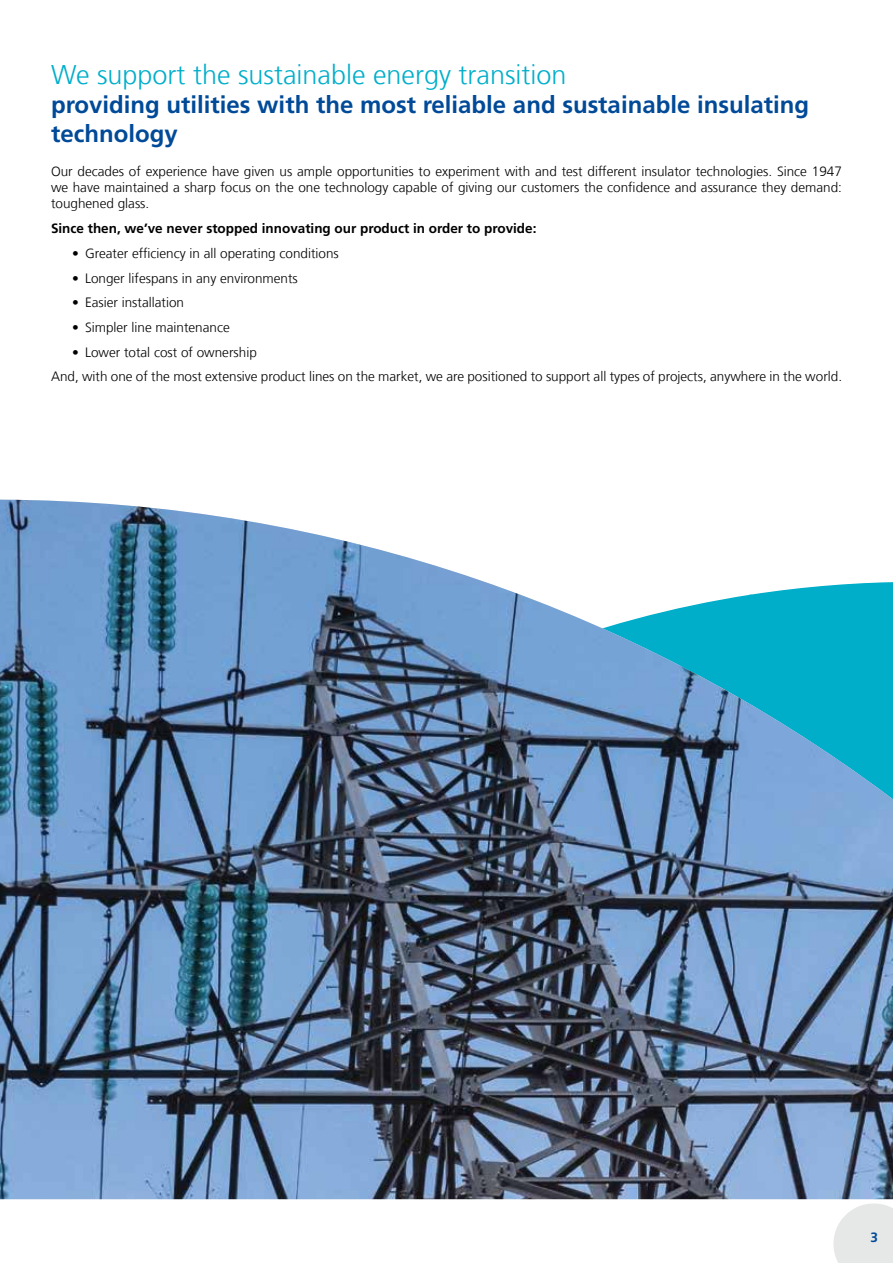
<style>
.page{position:relative;width:893px;height:1263px;background:#fff}
.page>*{position:absolute;margin:0;border:0;box-sizing:border-box;transform-origin:0 0}
.t1{font:300 27px "Frutiger LT Com";color:#00aeca}
.t2{font:700 24px/28.8px "Frutiger LT Com";color:#004a98}
.t3{font:300 13.5px/16.2px "Frutiger LT Com";color:#000;text-align:justify}
.t4{font:700 13.5px "Frutiger LT Com";color:#000}
.t5{font:700 13.5px "Frutiger LT Com";color:#004a98}
</style>
<div class="page">
<svg style="left:833px;top:1203px;width:60px;height:60px;background:#e9eaea"></svg>
<img style="left:0;top:500px;width:893px;height:699px">
<h1 class="t1" style="left:51px;top:59px;width:517px">We support the sustainable energy transition</h1>
<h2 class="t2" style="left:51px;top:90px;width:759px">providing utilities with the most reliable and sustainable insulating technology</h2>
<p class="t3" style="left:51px;top:163px;width:792px">Our decades of experience have given us ample opportunities to experiment with and test different insulator technologies. Since 1947 we have maintained a sharp focus on the one technology capable of giving our customers the confidence and assurance they demand: toughened glass.</p>
<p class="t4" style="left:51px;top:220px;width:487px">Since then, we’ve never stopped innovating our product in order to provide:</p>
<p class="t3" style="left:72px;top:245px;width:268px">• Greater efficiency in all operating conditions</p>
<p class="t3" style="left:72px;top:270px;width:227px">• Longer lifespans in any environments</p>
<p class="t3" style="left:72px;top:295px;width:113px">• Easier installation</p>
<p class="t3" style="left:72px;top:319px;width:159px">• Simpler line maintenance</p>
<p class="t3" style="left:51px;top:340px;width:792px;line-height:24.8px;text-indent:21px">• Lower total cost of ownership<br>And, with one of the most extensive product lines on the market, we are positioned to support all types of projects, anywhere in the world.</p>
<p class="t5" style="left:871px;top:1230px;width:9px">3</p>
</div>
